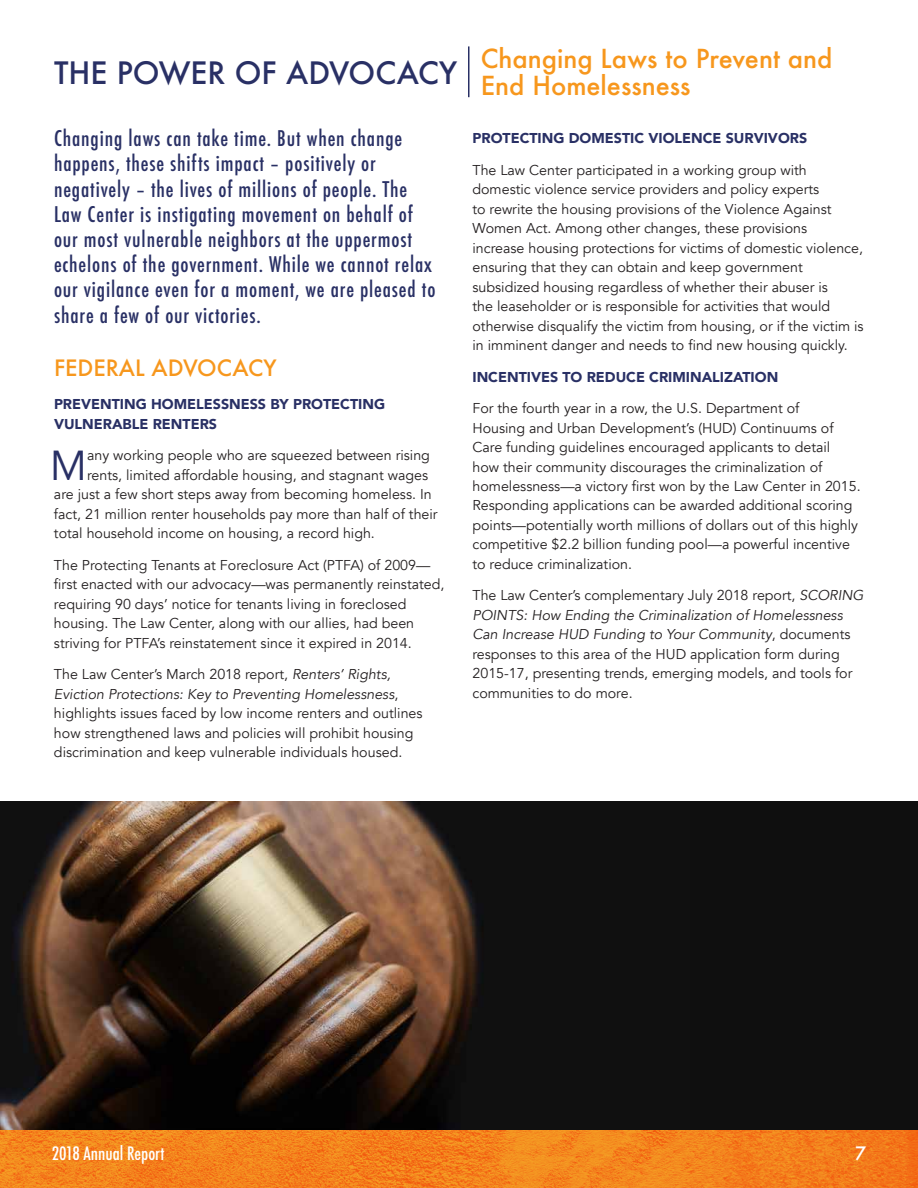
<style>
.page{position:relative;width:918px;height:1188px;background:#fff}
.page>*{position:absolute;margin:0;border:0;box-sizing:border-box;transform-origin:0 0}
.t1{font:41.85px "Avenir";color:#293065}
.t2{font:500 30px "Futura";color:#293065}
.t3{font:500 25.5px/27px "Futura";color:#f7971d}
.t4{font:500 21.9px "Futura";color:#f7971d}
.t5{font:500 condensed 21px/25.2px "Futura";letter-spacing:.04em;color:#293065}
.t6{font:500 condensed 18px "Futura";color:#fff}
.t7{font:500 18px "Futura";color:#fff}
.t8{font:14.25px/19.5px "Avenir";color:#231f20}
.t9{font:900 14.25px/19.5px "Avenir";color:#293065}
.s1{font-style:italic}
</style>
<div class="page">
<img style="left:0;top:1130px;width:918px;height:58px">
<hr style="left:468px;top:46px;width:2px;height:51px;background:#293065">
<div style="left:0;top:801px;width:918px;height:329px;background:#0f0f0f"></div>
<img style="left:0;top:801px;width:478px;height:329px">
<h2 class="t2" style="left:54px;top:52px;width:405px">THE POWER OF ADVOCACY</h2>
<p class="t5" style="left:54px;top:126px;width:383px">Changing laws can take time. But when change happens, these shifts impact – positively or negatively – the lives of millions of people. The Law Center is instigating movement on behalf of our most vulnerable neighbors at the uppermost echelons of the government. While we cannot relax our vigilance even for a moment, we are pleased to share a few of our victories.</p>
<h3 class="t4" style="left:54px;top:353px;width:224px">FEDERAL ADVOCACY</h3>
<p class="t9" style="left:54px;top:394px;width:333px">PREVENTING HOMELESSNESS BY PROTECTING<br>VULNERABLE RENTERS</p>
<h1 class="t1" style="left:50px;top:440px;width:39px">M</h1>
<p class="t8" style="left:87px;top:446px;width:344px">any working people who are squeezed between rising</p>
<p class="t8" style="left:87px;top:465px;width:342px">rents, limited affordable housing, and stagnant wages</p>
<p class="t8" style="left:54px;top:485px;width:379px">are just a few short steps away from becoming homeless. In</p>
<p class="t8" style="left:54px;top:504px;width:385px">fact, 21 million renter households pay more than half of their</p>
<p class="t8" style="left:54px;top:524px;width:322px">total household income on housing, a record high.</p>
<p class="t8" style="left:54px;top:555px;width:392px">The Protecting Tenants at Foreclosure Act (PTFA) of 2009— first enacted with our advocacy—was permanently reinstated, requiring 90 days’ notice for tenants living in foreclosed housing. The Law Center, along with our allies, had been striving for PTFA’s reinstatement since it expired in 2014.</p>
<p class="t8" style="left:54px;top:665px;width:370px">The Law Center’s March 2018 report, <span class="s1">Renters’ Rights, Eviction Protections: Key to Preventing Homelessness</span>, highlights issues faced by low income renters and outlines how strengthened laws and policies will prohibit housing discrimination and keep vulnerable individuals housed.</p>
<h3 class="t3" style="left:481px;top:45px;width:353px">Changing Laws to Prevent and<br>End Homelessness</h3>
<p class="t9" style="left:472px;top:128px;width:336px">PROTECTING DOMESTIC VIOLENCE SURVIVORS</p>
<p class="t8" style="left:472px;top:160px;width:393px">The Law Center participated in a working group with domestic violence service providers and policy experts<br>to rewrite the housing provisions of the Violence Against Women Act. Among other changes, these provisions<br>increase housing protections for victims of domestic violence, ensuring that they can obtain and keep government subsidized housing regardless of whether their abuser is<br>the leaseholder or is responsible for activities that would otherwise disqualify the victim from housing, or if the victim is in imminent danger and needs to find new housing quickly.</p>
<p class="t9" style="left:472px;top:366px;width:307px">INCENTIVES TO REDUCE CRIMINALIZATION</p>
<p class="t8" style="left:472px;top:399px;width:390px">For the fourth year in a row, the U.S. Department of<br>Housing and Urban Development’s (HUD) Continuums of Care funding guidelines encouraged applicants to detail<br>how their community discourages the criminalization of homelessness—a victory first won by the Law Center in 2015.<br>Responding applications can be awarded additional scoring points—potentially worth millions of dollars out of this highly competitive $2.2 billion funding pool—a powerful incentive to reduce criminalization.</p>
<p class="t8" style="left:472px;top:586px;width:393px">The Law Center’s complementary July 2018 report, <span class="s1">SCORING POINTS: How Ending the Criminalization of Homelessness Can Increase HUD Funding to Your Community</span>, documents responses to this area of the HUD application form during 2015-17, presenting trends, emerging models, and tools for communities to do more.</p>
<p class="t6" style="left:52px;top:1142px;width:114px">2018 Annual Report</p>
<p class="t7" style="left:855px;top:1141px;width:13px">7</p>
</div>
